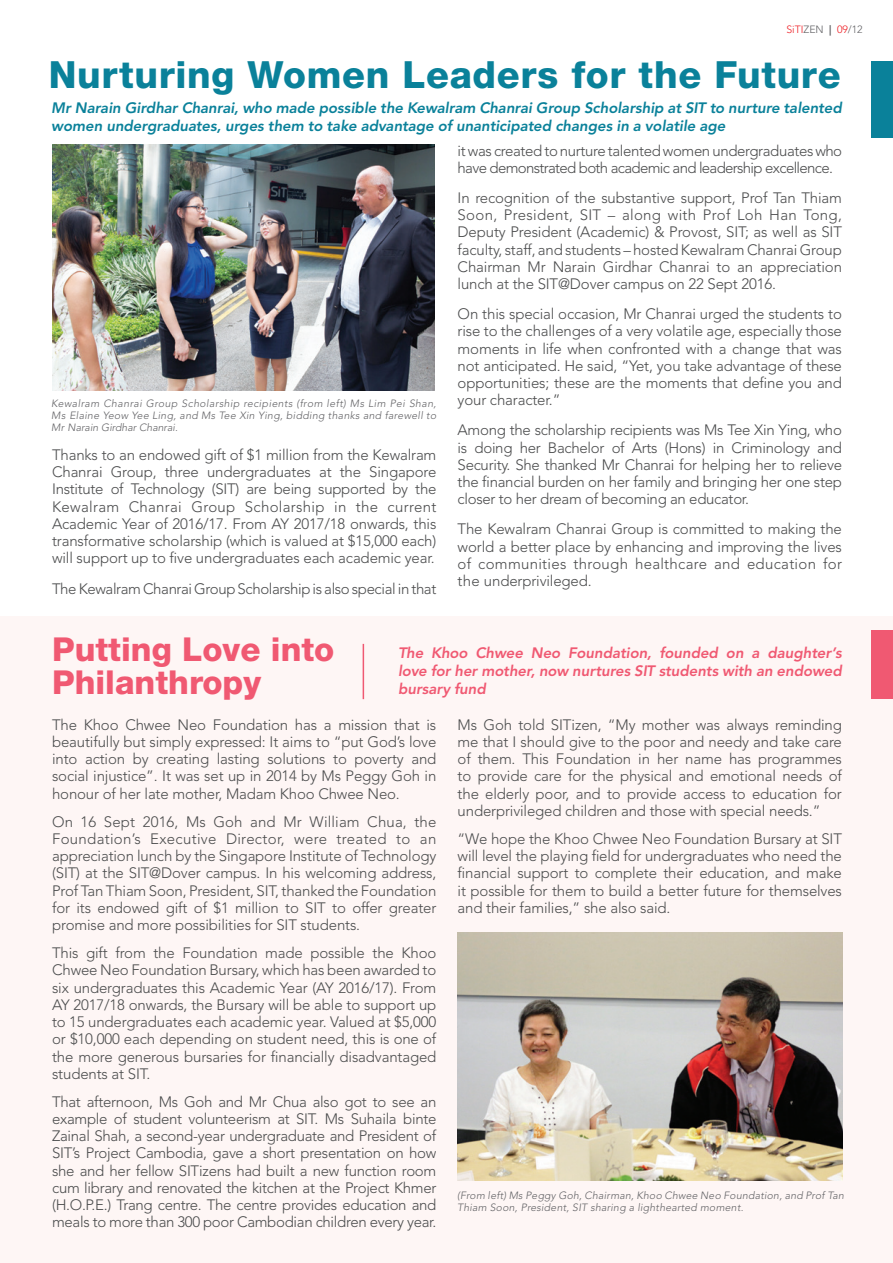
<style>
.page{position:relative;width:893px;height:1263px;background:#fff}
.page>*{position:absolute;margin:0;border:0;box-sizing:border-box;transform-origin:0 0}
.t1{font:800 37.5px "Helvetica Neue LT Std";letter-spacing:.015em;color:#0a819a}
.t2{font:800 33px/33px "Helvetica Neue LT Std";color:#f05972}
.t3{font:300 15px/17.2px "Avenir LT Std";letter-spacing:-.01em;color:#4b4c4d;text-align:justify}
.t4{font:italic 800 15px/18px "Avenir LT Std";letter-spacing:-.005em;color:#0a819a}
.t5{font:italic 800 15px/18px "Avenir LT Std";letter-spacing:-.005em;color:#f05972;text-align:justify}
.t6{font:300 15px/17.2px "Avenir LT Std";letter-spacing:-.045em;color:#4b4c4d}
.t7{font:italic 300 10.5px/12px "Avenir LT Std";letter-spacing:.02em;color:#636366;text-align:justify}
.t8{font:300 10.5px "Avenir LT Std";color:#ee1d23}
.s1{color:#636366}
.s2{font-weight:800;color:#636366}
</style>
<div class="page">
<div style="left:0;top:617px;width:893px;height:646px;background:#fef6f5"></div>
<img style="left:52px;top:144px;width:383px;height:246px">
<div style="left:872px;top:630px;width:21px;height:69px;background:#f05972"></div>
<div style="left:872px;top:62px;width:21px;height:76px;background:#0a819a"></div>
<img style="left:458px;top:932px;width:385px;height:248px">
<hr style="left:363px;top:644px;width:1px;height:55px;background:#f05972">
<p class="t8" style="left:786px;top:24px;width:78px">SiTI<span class="s1">ZEN</span> <span class="s2">|</span> 09<span class="s1">/12</span></p>
<h1 class="t1" style="left:49px;top:53px;width:793px">Nurturing Women Leaders for the Future</h1>
<p class="t4" style="left:51px;top:99px;width:792px">Mr Narain Girdhar Chanrai, who made possible the Kewalram Chanrai Group Scholarship at SIT to nurture talented women undergraduates, urges them to take advantage of unanticipated changes in a volatile age</p>
<p class="t7" style="left:51px;top:397px;width:387px">Kewalram Chanrai Group Scholarship recipients (from left) Ms Lim Pei Shan, Ms Elaine Yeow Yee Ling, and Ms Tee Xin Ying, bidding thanks and farewell to Mr Narain Girdhar Chanrai.</p>
<p class="t3" style="left:52px;top:446px;width:386px">Thanks to an endowed gift of $1 million from the Kewalram Chanrai Group, three undergraduates at the Singapore Institute of Technology (SIT) are being supported by the Kewalram Chanrai Group Scholarship in the current Academic Year of 2016/17. From AY 2017/18 onwards, this transformative scholarship (which is valued at $15,000 each) will support up to five undergraduates each academic year.</p>
<p class="t3" style="left:52px;top:580px;width:386px">The Kewalram Chanrai Group Scholarship is also special in that</p>
<p class="t6" style="left:458px;top:142px;width:386px">it was created to nurture talented women undergraduates who have demonstrated both academic and leadership excellence.</p>
<p class="t3" style="left:458px;top:189px;width:386px">In recognition of the substantive support, Prof Tan Thiam Soon, President, SIT – along with Prof Loh Han Tong, Deputy President (Academic) &amp; Provost, SIT; as well as SIT faculty, staff, and students – hosted Kewalram Chanrai Group Chairman Mr Narain Girdhar Chanrai to an appreciation lunch at the SIT@Dover campus on 22 Sept 2016.</p>
<p class="t3" style="left:458px;top:305px;width:386px">On this special occasion, Mr Chanrai urged the students to rise to the challenges of a very volatile age, especially those moments in life when confronted with a change that was not anticipated. He said, “Yet, you take advantage of these opportunities; these are the moments that define you and your character.”</p>
<p class="t3" style="left:458px;top:422px;width:386px">Among the scholarship recipients was Ms Tee Xin Ying, who is doing her Bachelor of Arts (Hons) in Criminology and Security. She thanked Mr Chanrai for helping her to relieve the financial burden on her family and bringing her one step closer to her dream of becoming an educator.</p>
<p class="t3" style="left:458px;top:521px;width:386px">The Kewalram Chanrai Group is committed to making the world a better place by enhancing and improving the lives of communities through healthcare and education for the underprivileged.</p>
<h2 class="t2" style="left:52px;top:633px;width:284px">Putting Love into<br>Philanthropy</h2>
<p class="t5" style="left:398px;top:644px;width:445px">The Khoo Chwee Neo Foundation, founded on a daughter’s love for her mother, now nurtures SIT students with an endowed bursary fund</p>
<p class="t3" style="left:52px;top:716px;width:386px">The Khoo Chwee Neo Foundation has a mission that is beautifully but simply expressed: It aims to “put God’s love into action by creating lasting solutions to poverty and social injustice”. It was set up in 2014 by Ms Peggy Goh in honour of her late mother, Madam Khoo Chwee Neo.</p>
<p class="t3" style="left:52px;top:813px;width:386px">On 16 Sept 2016, Ms Goh and Mr William Chua, the Foundation’s Executive Director, were treated to an appreciation lunch by the Singapore Institute of Technology (SIT) at the SIT@Dover campus. In his welcoming address, Prof Tan Thiam Soon, President, SIT, thanked the Foundation for its endowed gift of $1 million to SIT to offer greater promise and more possibilities for SIT students.</p>
<p class="t3" style="left:52px;top:944px;width:386px">This gift from the Foundation made possible the Khoo Chwee Neo Foundation Bursary, which has been awarded to six undergraduates this Academic Year (AY 2016/17). From AY 2017/18 onwards, the Bursary will be able to support up to 15 undergraduates each academic year. Valued at $5,000 or $10,000 each depending on student need, this is one of the more generous bursaries for financially disadvantaged students at SIT.</p>
<p class="t3" style="left:52px;top:1093px;width:386px">That afternoon, Ms Goh and Mr Chua also got to see an example of student volunteerism at SIT. Ms Suhaila binte Zainal Shah, a second-year undergraduate and President of SIT’s Project Cambodia, gave a short presentation on how she and her fellow SITizens had built a new function room cum library and renovated the kitchen at the Project Khmer (H.O.P.E.) Trang centre. The centre provides education and meals to more than 300 poor Cambodian children every year.</p>
<p class="t3" style="left:458px;top:716px;width:386px">Ms Goh told SITizen, “My mother was always reminding me that I should give to the poor and needy and take care of them. This Foundation in her name has programmes to provide care for the physical and emotional needs of the elderly poor, and to provide access to education for underprivileged children and those with special needs.”</p>
<p class="t3" style="left:458px;top:830px;width:386px">“We hope the Khoo Chwee Neo Foundation Bursary at SIT will level the playing field for undergraduates who need the financial support to complete their education, and make it possible for them to build a better future for themselves and their families,” she also said.</p>
<p class="t7" style="left:457px;top:1189px;width:388px">(From left) Ms Peggy Goh, Chairman, Khoo Chwee Neo Foundation, and Prof Tan<br>Thiam Soon, President, SIT sharing a lighthearted moment.</p>
</div>
